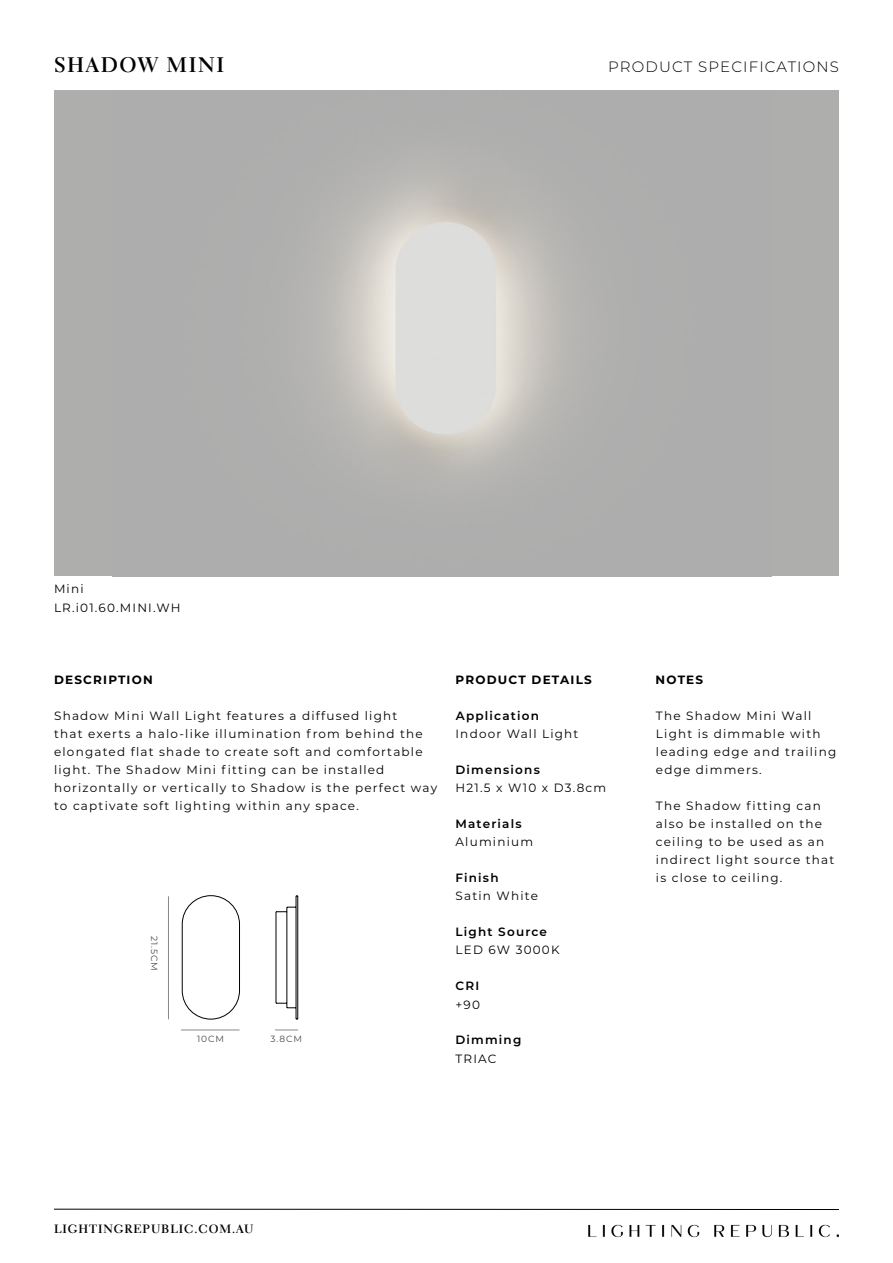
<style>
.page{position:relative;width:893px;height:1263px;background:#fff}
.page>*{position:absolute;margin:0;border:0;box-sizing:border-box;transform-origin:0 0}
.t1{font:700 21px "Electra LT Std";letter-spacing:.075em;color:#000}
.t2{font:300 15px "Montserrat";letter-spacing:.075em;color:#000}
.t3{font:12px/18px "Montserrat";letter-spacing:.1em;color:#000}
.t4{font:600 12px "Montserrat";letter-spacing:.1em;color:#000}
.t5{font:700 12px "Montserrat";letter-spacing:.1em;color:#000}
.t6{font:700 12px "Electra LT Std";letter-spacing:.075em;color:#000}
.t7{font:9px "Montserrat";letter-spacing:.1em;color:#494949}
</style>
<div class="page">
<hr style="left:54px;top:1209px;width:785px;height:1px;background:#000">
<img style="left:588px;top:1224px;width:251px;height:14px">
<div style="left:54px;top:90px;width:785px;height:486px;background:#aeaead"></div>
<img style="left:318px;top:171px;width:249px;height:303px">
<hr style="left:181px;top:1030px;width:59px;height:1px;background:#8c8888">
<hr style="left:168px;top:896px;width:1px;height:123px;background:#8c8888">
<svg style="left:275px;top:1030px;width:23px;height:1px"></svg>
<svg style="left:182px;top:895px;width:58px;height:124px"></svg>
<hr style="left:296px;top:924px;width:1px;height:66px;background:#000">
<hr style="left:297px;top:924px;width:1px;height:66px;background:#000">
<hr style="left:276px;top:924px;width:1px;height:66px;background:#000">
<hr style="left:287px;top:924px;width:1px;height:66px;background:#000">
<svg style="left:276px;top:895px;width:22px;height:29px"></svg>
<svg style="left:276px;top:990px;width:22px;height:30px"></svg>
<h1 class="t1" style="left:54px;top:52px;width:172px">SHADOW MINI</h1>
<p class="t2" style="left:608px;top:56px;width:232px">PRODUCT SPECIFICATIONS</p>
<p class="t3" style="left:54px;top:579px;width:128px;line-height:18.8px">Mini<br>LR.i01.60.MINI.WH</p>
<p class="t5" style="left:54px;top:671px;width:100px">DESCRIPTION</p>
<p class="t3" style="left:54px;top:706px;width:385px">Shadow Mini Wall Light features a diffused light<br>that exerts a halo-like illumination from behind the elongated flat shade to create soft and comfortable light. The Shadow Mini fitting can be installed horizontally or vertically to Shadow is the perfect way to captivate soft lighting within any space.</p>
<p class="t7" style="left:160px;top:936px;width:36px;rotate:90deg">21.5CM</p>
<p class="t7" style="left:197px;top:1033px;width:28px">10CM</p>
<p class="t7" style="left:271px;top:1033px;width:33px">3.8CM</p>
<p class="t5" style="left:455px;top:671px;width:138px">PRODUCT DETAILS</p>
<p class="t5" style="left:656px;top:671px;width:49px">NOTES</p>
<p class="t4" style="left:456px;top:707px;width:85px">Application</p>
<p class="t3" style="left:656px;top:706px;width:182px">The Shadow Mini Wall<br>Light is dimmable with leading edge and trailing edge dimmers.</p>
<p class="t3" style="left:656px;top:796px;width:180px">The Shadow fitting can also be installed on the ceiling to be used as an indirect light source that is close to ceiling.</p>
<p class="t3" style="left:455px;top:724px;width:124px">Indoor Wall Light</p>
<p class="t4" style="left:455px;top:761px;width:86px">Dimensions</p>
<p class="t3" style="left:455px;top:778px;width:152px">H21.5 x W10 x D3.8cm</p>
<p class="t4" style="left:455px;top:815px;width:68px">Materials</p>
<p class="t3" style="left:455px;top:832px;width:79px">Aluminium</p>
<p class="t4" style="left:455px;top:869px;width:45px">Finish</p>
<p class="t3" style="left:455px;top:886px;width:84px">Satin White</p>
<p class="t4" style="left:455px;top:923px;width:93px">Light Source</p>
<p class="t3" style="left:455px;top:940px;width:106px">LED 6W 3000K</p>
<p class="t4" style="left:455px;top:977px;width:25px">CRI</p>
<p class="t3" style="left:455px;top:995px;width:26px">+90</p>
<p class="t4" style="left:455px;top:1031px;width:67px">Dimming</p>
<p class="t3" style="left:455px;top:1049px;width:43px">TRIAC</p>
<p class="t6" style="left:54px;top:1221px;width:201px">LIGHTINGREPUBLIC.COM.AU</p>
</div>
